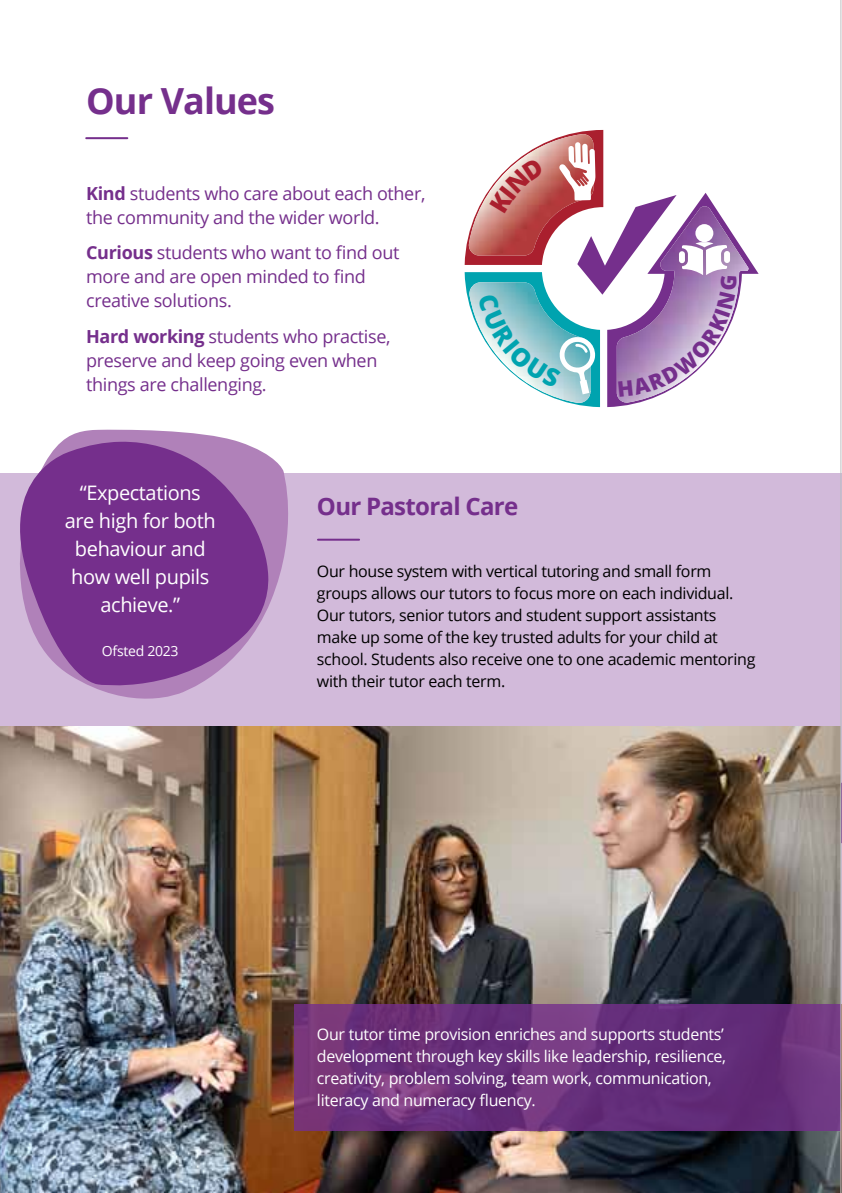
<style>
.page{position:relative;width:842px;height:1193px;background:#fff}
.page>*{position:absolute;margin:0;border:0;box-sizing:border-box;transform-origin:0 0}
.t1{font:700 36px "Open Sans";letter-spacing:-.025em;color:#752f8c}
.t2{font:700 24px "Open Sans";letter-spacing:-.03em;color:#752f8c}
.t3{font:20px/28px "Open Sans";letter-spacing:-.02em;color:#fff;text-align:center}
.t4{font:18px/24px "Open Sans";letter-spacing:-.02em;color:#752f8c}
.t5{font:16px/22px "Open Sans";letter-spacing:-.02em;color:#000}
.t6{font:16px/22px "Open Sans";letter-spacing:-.02em;color:#fff}
.t7{font:14px "Open Sans";letter-spacing:-.02em;color:#fff}
.s1{font-weight:700}
</style>
<div class="page">
<div style="left:0;top:473px;width:840px;height:333px;background:#d2bada"></div>
<img style="left:0;top:726px;width:840px;height:467px">
<hr style="left:86px;top:137px;width:41px;height:2px;background:#752f8c">
<hr style="left:318px;top:539px;width:41px;height:2px;background:#752f8c">
<svg style="left:64px;top:429px;width:224px;height:270px"></svg>
<svg style="left:20px;top:440px;width:249px;height:255px;background:#894c9c"></svg>
<svg style="left:294px;top:1004px;width:546px;height:126px;background:#6a317b"></svg>
<hr style="left:840px;top:0;width:1px;height:1193px;background:#bcbec0">
<svg style="left:464px;top:130px;width:294px;height:277px"></svg>
<h1 class="t1" style="left:86px;top:75px;width:190px">Our Values</h1>
<p class="t4" style="left:86px;top:181px;width:340px"><span class="s1">Kind</span> students who care about each other, the community and the wider world.</p>
<p class="t4" style="left:86px;top:240px;width:315px"><span class="s1">Curious</span> students who want to find out more and are open minded to find creative solutions.</p>
<p class="t4" style="left:86px;top:324px;width:306px"><span class="s1">Hard working</span> students who practise, preserve and keep going even when things are challenging.</p>
<p class="t3" style="left:65px;top:478px;width:152px">“Expectations are high for both behaviour and how well pupils achieve.”</p>
<p class="t7" style="left:102px;top:641px;width:78px">Ofsted 2023</p>
<h2 class="t2" style="left:317px;top:490px;width:203px">Our Pastoral Care</h2>
<p class="t5" style="left:317px;top:560px;width:440px">Our house system with vertical tutoring and small form groups allows our tutors to focus more on each individual.<br>Our tutors, senior tutors and student support assistants make up some of the key trusted adults for your child at school. Students also receive one to one academic mentoring with their tutor each term.</p>
<p class="t6" style="left:317px;top:1022px;width:410px">Our tutor time provision enriches and supports students’ development through key skills like leadership, resilience, creativity, problem solving, team work, communication, literacy and numeracy fluency.</p>
</div>
